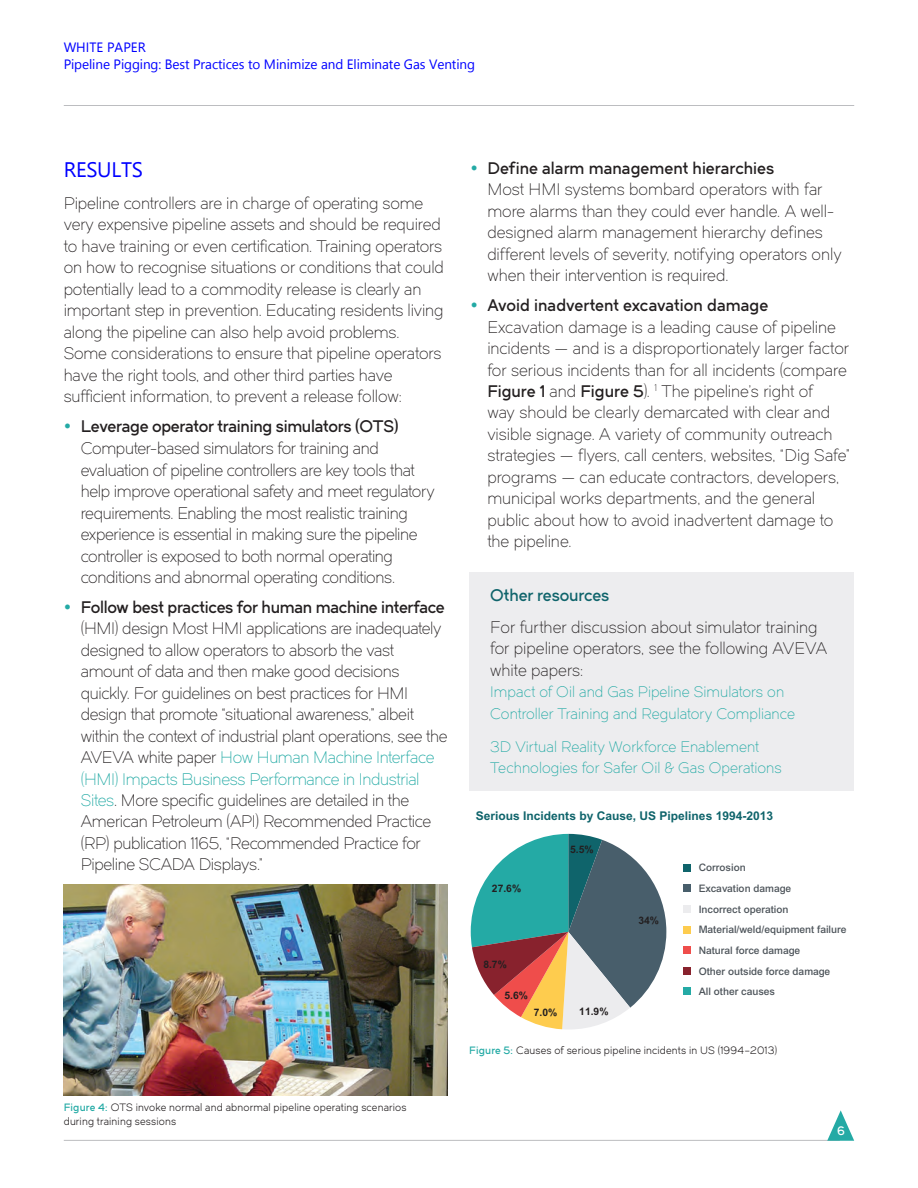
<style>
.page{position:relative;width:918px;height:1188px;background:#fff}
.page>*{position:absolute;margin:0;border:0;box-sizing:border-box;transform-origin:0 0}
.t1{font:21px "Leelawadee UI";letter-spacing:-.015em;color:#00f}
.Body_Copy{font:16.5px/21.5px "Dual 300";letter-spacing:-.01em;color:#231f20}
.Subhead_3{font:16.5px "Dual 600";letter-spacing:-.01em;color:#0f646b}
.Body_Copy-2{font:15px/21.5px "Dual 300";letter-spacing:.005em;color:#24aaa5}
.t2{font:13.5px/17.7px "Leelawadee UI";letter-spacing:-.005em;color:#00f}
.t3{font:700 12px "Arial MT Pro";color:#0f646b}
.t4{font:12px "Dual 600";color:#fff}
.Body_Copy-3{font:10.5px/13.5px "Dual 400";letter-spacing:.015em;color:#231f20}
.t5{font:500 10.35px/20.7px "Arial MT Pro";color:#4d545a}
.t6{font:700 10.35px "Arial MT Pro";color:#231f20}
.s1{font-family:"Dual 600"}
.s2{color:#24aaa5}
.s3{font-family:"Dual 600";color:#24aaa5}
</style>
<div class="page">
<hr style="left:64px;top:1140px;width:776px;height:1px;background:#bcbdc0">
<svg style="left:827px;top:1110px;width:27px;height:31px"></svg>
<hr style="left:64px;top:105px;width:790px;height:1px;background:#bcbdc0">
<div style="left:469px;top:573px;width:385px;height:218px;background:#ececee"></div>
<svg style="left:471px;top:834px;width:195px;height:196px"></svg>
<div style="left:684px;top:864px;width:7px;height:7px;background:#0f646b"></div>
<div style="left:684px;top:885px;width:7px;height:7px;background:#485e6b"></div>
<div style="left:684px;top:905px;width:7px;height:8px;background:#ececee"></div>
<div style="left:684px;top:926px;width:7px;height:7px;background:#fecc4e"></div>
<div style="left:684px;top:947px;width:7px;height:7px;background:#ef4d4b"></div>
<div style="left:684px;top:967px;width:7px;height:7px;background:#88222d"></div>
<div style="left:684px;top:988px;width:7px;height:7px;background:#24aaa5"></div>
<img style="left:64px;top:884px;width:384px;height:211px">
<p class="t2" style="left:64px;top:37px;width:413px">WHITE PAPER<br>Pipeline Pigging: Best Practices to Minimize and Eliminate Gas Venting</p>
<p class="t1" style="left:64px;top:155px;width:81px">RESULTS</p>
<p class="Body_Copy" style="left:64px;top:193px;width:382px">Pipeline controllers are in charge of operating some very expensive pipeline assets and should be required to have training or even certification. Training operators on how to recognise situations or conditions that could potentially lead to a commodity release is clearly an important step in prevention. Educating residents living along the pipeline can also help avoid problems.<br>Some considerations to ensure that pipeline operators have the right tools, and other third parties have sufficient information, to prevent a release follow:</p>
<p class="Body_Copy" style="left:81px;top:416px;width:356px"><span class="s1">Leverage operator training simulators (OTS)<br></span>Computer-based simulators for training and evaluation of pipeline controllers are key tools that help improve operational safety and meet regulatory requirements. Enabling the most realistic training experience is essential in making sure the pipeline controller is exposed to both normal operating conditions and abnormal operating conditions.</p>
<p class="Body_Copy" style="left:81px;top:597px;width:368px"><span class="s1">Follow best practices for human machine interface </span>(HMI) design Most HMI applications are inadequately designed to allow operators to absorb the vast amount of data and then make good decisions quickly. For guidelines on best practices for HMI design that promote “situational awareness,” albeit within the context of industrial plant operations, see the AVEVA white paper <span class="s2">How Human Machine Interface (HMI) Impacts Business Performance in Industrial Sites</span>. More specific guidelines are detailed in the American Petroleum (API) Recommended Practice (RP) publication 1165, “Recommended Practice for Pipeline SCADA Displays.”</p>
<p class="Body_Copy-3" style="left:64px;top:1101px;width:344px"><span class="s3">Figure 4:</span> OTS invoke normal and abnormal pipeline operating scenarios during training sessions</p>
<p class="Body_Copy" style="left:487px;top:158px;width:356px"><span class="s1">Define alarm management hierarchies<br></span>Most HMI systems bombard operators with far more alarms than they could ever handle. A well&shy;designed alarm management hierarchy defines different levels of severity, notifying operators only when their intervention is required.</p>
<p class="Body_Copy" style="left:487px;top:295px;width:364px"><span class="s1">Avoid inadvertent excavation damage<br></span>Excavation damage is a leading cause of pipeline incidents — and is a disproportionately larger factor for serious incidents than for all incidents (compare <span class="s1">Figure 1</span> and <span class="s1">Figure 5</span>). <sup>1</sup> The pipeline’s right of<br>way should be clearly demarcated with clear and visible signage. A variety of community outreach strategies — flyers, call centers, websites, “Dig Safe” programs — can educate contractors, developers, municipal works departments, and the general public about how to avoid inadvertent damage to the pipeline.</p>
<p class="Subhead_3" style="left:490px;top:585px;width:121px">Other resources</p>
<p class="Body_Copy" style="left:490px;top:616px;width:338px">For further discussion about simulator training for pipeline operators, see the following AVEVA white papers:</p>
<p class="Body_Copy-2" style="left:490px;top:681px;width:306px">Impact of Oil and Gas Pipeline Simulators on<br>Controller Training and Regulatory Compliance</p>
<p class="Body_Copy-2" style="left:490px;top:736px;width:293px">3D Virtual Reality Workforce Enablement<br>Technologies for Safer Oil &amp; Gas Operations</p>
<p class="t3" style="left:476px;top:809px;width:299px">Serious Incidents by Cause, US Pipelines 1994-2013</p>
<p class="t6" style="left:492px;top:882px;width:31px">27.6%</p>
<p class="t6" style="left:570px;top:844px;width:25px">5.5%</p>
<p class="t6" style="left:483px;top:958px;width:25px">8.7%</p>
<p class="t6" style="left:505px;top:989px;width:25px">5.6%</p>
<p class="t6" style="left:534px;top:1007px;width:25px">7.0%</p>
<p class="t6" style="left:579px;top:1005px;width:31px">11.9%</p>
<p class="t6" style="left:638px;top:914px;width:22px">34%</p>
<p class="t5" style="left:699px;top:858px;width:149px">Corrosion<br>Excavation damage<br>Incorrect operation<br>Material/weld/equipment failure<br>Natural force damage<br>Other outside force damage<br>All other causes</p>
<p class="Body_Copy-3" style="left:469px;top:1043px;width:310px"><span class="s3">Figure 5:</span> Causes of serious pipeline incidents in US (1994–2013)</p>
<p class="t4" style="left:837px;top:1123px;width:9px">6</p>
</div>
